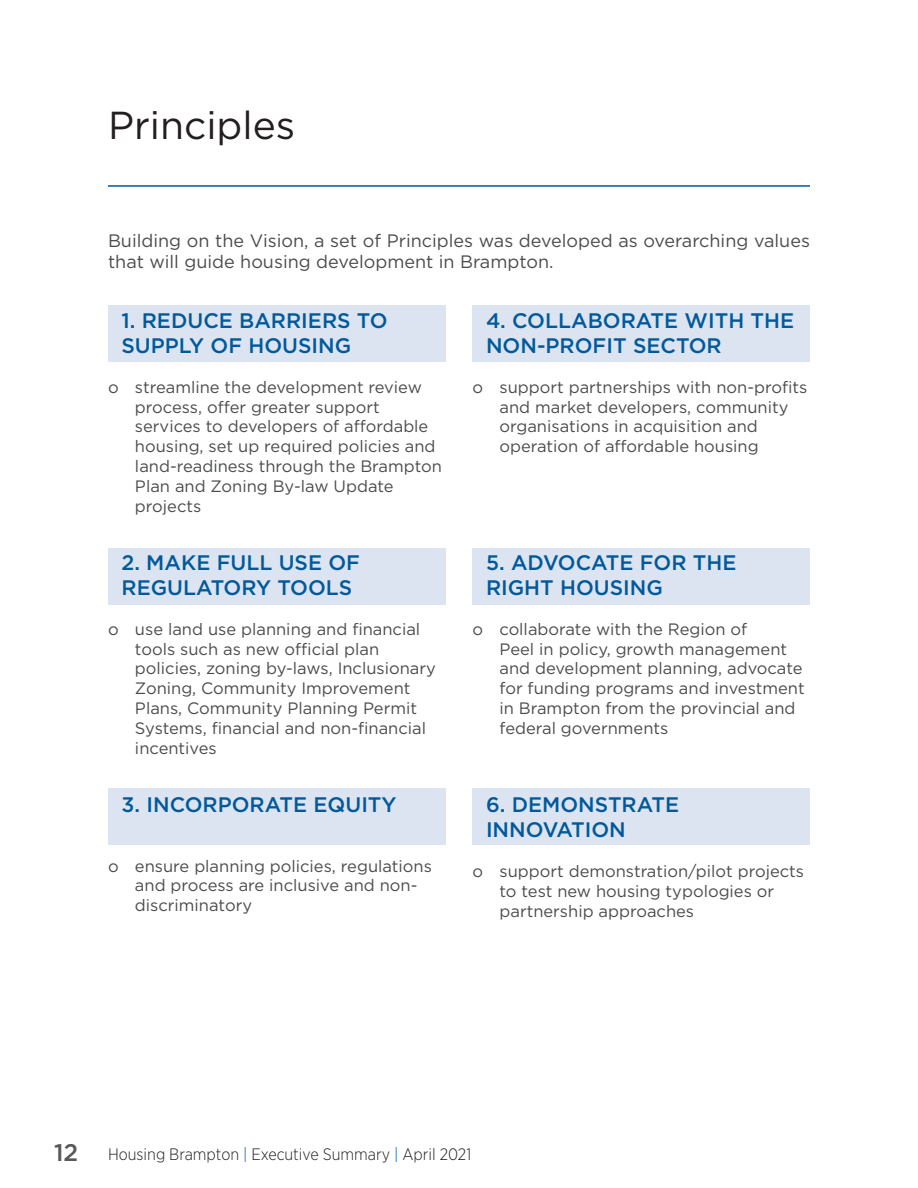
<style>
.page{position:relative;width:918px;height:1188px;background:#fff}
.page>*{position:absolute;margin:0;border:0;box-sizing:border-box;transform-origin:0 0}
.t1{font:39px "Gotham";color:#231f20}
.t2{font:500 21px/25.2px "Gotham";color:#00599b}
.t3{font:18px/21.6px "Gotham";color:#4b4c4d}
.t4{font:16.5px/19.8px "Gotham";color:#4b4c4d}
.t5{font:300 16.5px "Gotham Narrow";color:#231f20}
.s1{font-family:"Gotham";font-weight:500;font-size:24px;color:#57585a}
.s2{color:#00599b}
</style>
<div class="page">
<div style="left:472px;top:788px;width:338px;height:56px;background:#dde4f1"></div>
<div style="left:472px;top:548px;width:338px;height:56px;background:#dde4f1"></div>
<div style="left:472px;top:305px;width:338px;height:56px;background:#dde4f1"></div>
<div style="left:108px;top:788px;width:338px;height:56px;background:#dde4f1"></div>
<div style="left:108px;top:548px;width:338px;height:56px;background:#dde4f1"></div>
<div style="left:108px;top:305px;width:338px;height:56px;background:#dde4f1"></div>
<hr style="left:108px;top:185px;width:702px;height:2px;background:#00599b">
<h1 class="t1" style="left:108px;top:100px;width:189px">Principles</h1>
<p class="t3" style="left:108px;top:229px;width:704px">Building on the Vision, a set of Principles was developed as overarching values that will guide housing development in Brampton.</p>
<p class="t2" style="left:122px;top:308px;width:268px">1. REDUCE BARRIERS TO<br>SUPPLY OF HOUSING</p>
<p class="t4" style="left:135px;top:377px;width:309px;text-indent:-27px">o streamline the development review process, offer greater support services to developers of affordable housing, set up required policies and land-readiness through the Brampton<br>Plan and Zoning By-law Update projects</p>
<p class="t2" style="left:122px;top:550px;width:240px">2. MAKE FULL USE OF<br>REGULATORY TOOLS</p>
<p class="t4" style="left:135px;top:619px;width:302px;text-indent:-27px">o use land use planning and financial tools such as new official plan policies, zoning by-laws, Inclusionary<br>Zoning, Community Improvement<br>Plans, Community Planning Permit<br>Systems, financial and non-financial incentives</p>
<p class="t2" style="left:122px;top:792px;width:277px">3. INCORPORATE EQUITY</p>
<p class="t4" style="left:135px;top:855px;width:299px;text-indent:-27px">o ensure planning policies, regulations and process are inclusive and non&shy;discriminatory</p>
<p class="t2" style="left:486px;top:308px;width:310px">4. COLLABORATE WITH THE<br>NON-PROFIT SECTOR</p>
<p class="t4" style="left:499px;top:377px;width:309px;text-indent:-27px">o support partnerships with non-profits and market developers, community organisations in acquisition and operation of affordable housing</p>
<p class="t2" style="left:486px;top:550px;width:252px">5. ADVOCATE FOR THE<br>RIGHT HOUSING</p>
<p class="t4" style="left:499px;top:619px;width:307px;text-indent:-27px">o collaborate with the Region of<br>Peel in policy, growth management and development planning, advocate for funding programs and investment in Brampton from the provincial and federal governments</p>
<p class="t2" style="left:486px;top:792px;width:195px">6. DEMONSTRATE<br>INNOVATION</p>
<p class="t4" style="left:499px;top:861px;width:306px;text-indent:-27px">o support demonstration/pilot projects to test new housing typologies or partnership approaches</p>
<p class="t5" style="left:54px;top:1144px;width:419px"><span class="s1">12</span> Housing Brampton <span class="s2">|</span> Executive Summary <span class="s2">|</span> April 2021</p>
</div>
